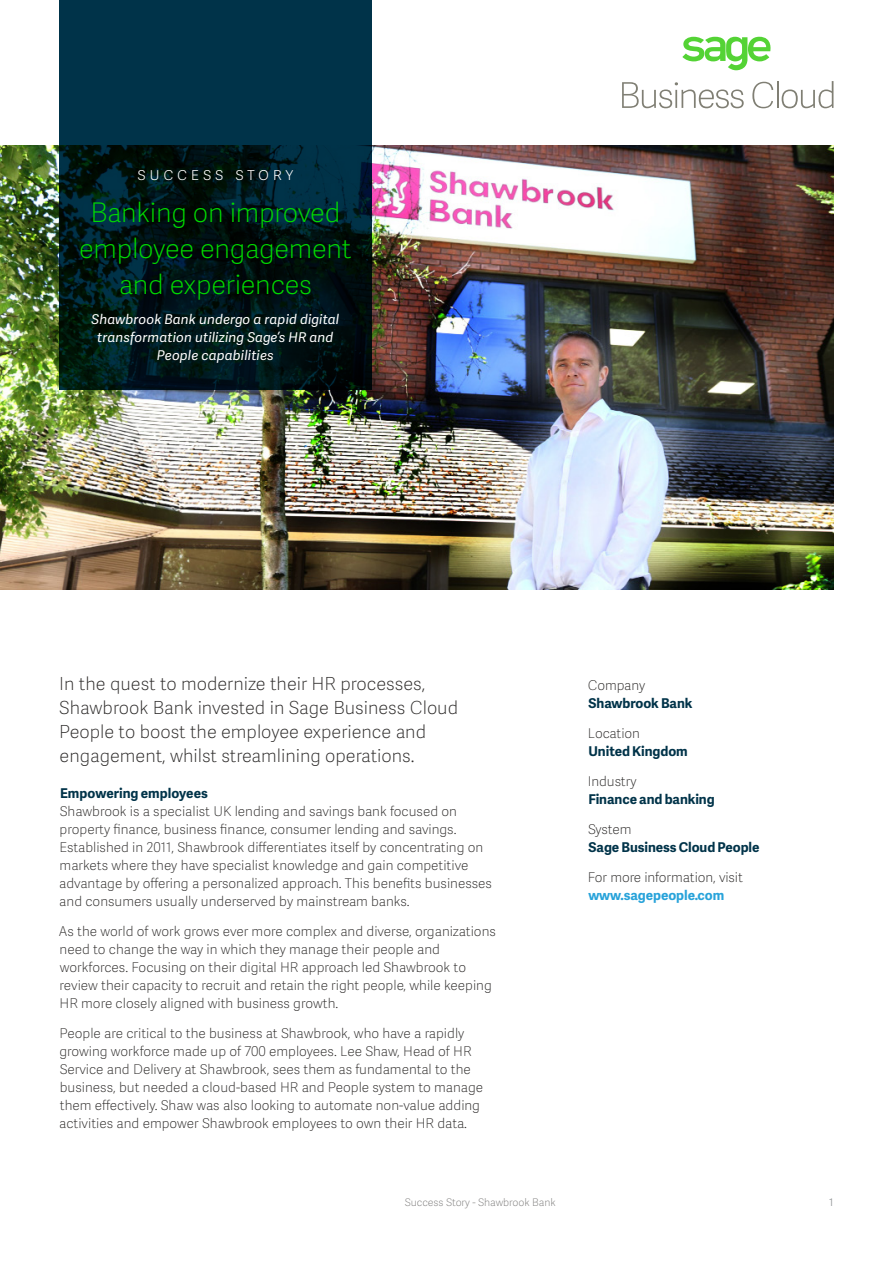
<style>
.page{position:relative;width:893px;height:1263px;background:#fff}
.page>*{position:absolute;margin:0;border:0;box-sizing:border-box;transform-origin:0 0}
.Boxed_Header__Short{font:27px/36px "Adelle Sans SAGE Th";letter-spacing:-.01em;color:#00dc00;text-align:center}
.Intro_Copy{font:18px/24px "Adelle Sans SAGE Th";color:#2c2a29}
.Boxed_Title___Short{font:18px "Adelle Sans SAGE Th";letter-spacing:.2em;color:#fff}
.Intro_Copy-2{font:13.5px/18px "Adelle Sans SAGE Th";color:#2c2a29}
.Body_Copy{font:700 13.5px/18px "Adelle Sans SAGE";letter-spacing:-.005em;color:#003349}
.Boxed_Header__Short-2{font:italic 13.5px/18px "Adelle Sans SAGE";letter-spacing:.01em;color:#fff;text-align:center}
.Body_Copy-2{font:13.5px/18px "Adelle Sans SAGE Th";letter-spacing:-.005em;color:#2c2a29}
.t1{font:10.5px "Adelle Sans SAGE Th";letter-spacing:-.005em;color:#7c7b7a}
.t2{font:10.5px "Adelle Sans SAGE Lt";color:#888b8d}
.s1{font-family:"Adelle Sans SAGE";font-weight:700;color:#003349}
.s2{font-family:"Adelle Sans SAGE Th";font-weight:400;color:#2c2a29}
.s3{font-family:"Adelle Sans SAGE";font-weight:700;color:#28a3da}
</style>
<div class="page">
<svg style="left:682px;top:37px;width:89px;height:33px"></svg>
<svg style="left:622px;top:82px;width:121px;height:26px"></svg>
<svg style="left:752px;top:82px;width:21px;height:26px"></svg>
<hr style="left:776px;top:81px;width:2px;height:27px;background:#807f74">
<svg style="left:781px;top:81px;width:52px;height:27px"></svg>
<img style="left:0;top:146px;width:833px;height:444px">
<svg style="left:59px;top:0;width:312px;height:390px;background:#00212b"></svg>
<p class="Boxed_Title___Short" style="left:137px;top:161px;width:158px">SUCCESS STORY</p>
<p class="Boxed_Header__Short" style="left:79px;top:194px;width:274px">Banking on improved employee engagement and experiences</p>
<p class="Boxed_Header__Short-2" style="left:92px;top:310px;width:249px">Shawbrook Bank undergo a rapid digital transformation utilizing Sage’s HR and<br>People capabilities</p>
<p class="Intro_Copy" style="left:59px;top:671px;width:400px">In the quest to modernize their HR processes, Shawbrook Bank invested in Sage Business Cloud People to boost the employee experience and engagement, whilst streamlining operations.</p>
<p class="Intro_Copy-2" style="left:59px;top:784px;width:434px"><span class="s1">Empowering employees<br></span>Shawbrook is a specialist UK lending and savings bank focused on property finance, business finance, consumer lending and savings.<br>Established in 2011, Shawbrook differentiates itself by concentrating on markets where they have specialist knowledge and gain competitive advantage by offering a personalized approach. This benefits businesses and consumers usually underserved by mainstream banks.</p>
<p class="Intro_Copy-2" style="left:59px;top:922px;width:438px">As the world of work grows ever more complex and diverse, organizations need to change the way in which they manage their people and workforces. Focusing on their digital HR approach led Shawbrook to review their capacity to recruit and retain the right people, while keeping HR more closely aligned with business growth.</p>
<p class="Intro_Copy-2" style="left:59px;top:1024px;width:425px">People are critical to the business at Shawbrook, who have a rapidly growing workforce made up of 700 employees. Lee Shaw, Head of HR Service and Delivery at Shawbrook, sees them as fundamental to the business, but needed a cloud-based HR and People system to manage them effectively. Shaw was also looking to automate non-value adding activities and empower Shawbrook employees to own their HR data.</p>
<p class="Body_Copy" style="left:587px;top:676px;width:106px"><span class="s2">Company<br></span>Shawbrook Bank</p>
<p class="Body_Copy" style="left:588px;top:724px;width:101px"><span class="s2">Location<br></span>United Kingdom</p>
<p class="Body_Copy" style="left:588px;top:772px;width:128px"><span class="s2">Industry<br></span>Finance and banking</p>
<p class="Body_Copy" style="left:588px;top:820px;width:173px"><span class="s2">System<br></span>Sage Business Cloud People</p>
<p class="Body_Copy-2" style="left:588px;top:868px;width:157px">For more information, visit <span class="s3">www.sagepeople.com</span></p>
<p class="t1" style="left:405px;top:1195px;width:152px">Success Story - Shawbrook Bank</p>
<p class="t2" style="left:829px;top:1195px;width:6px">1</p>
</div>
